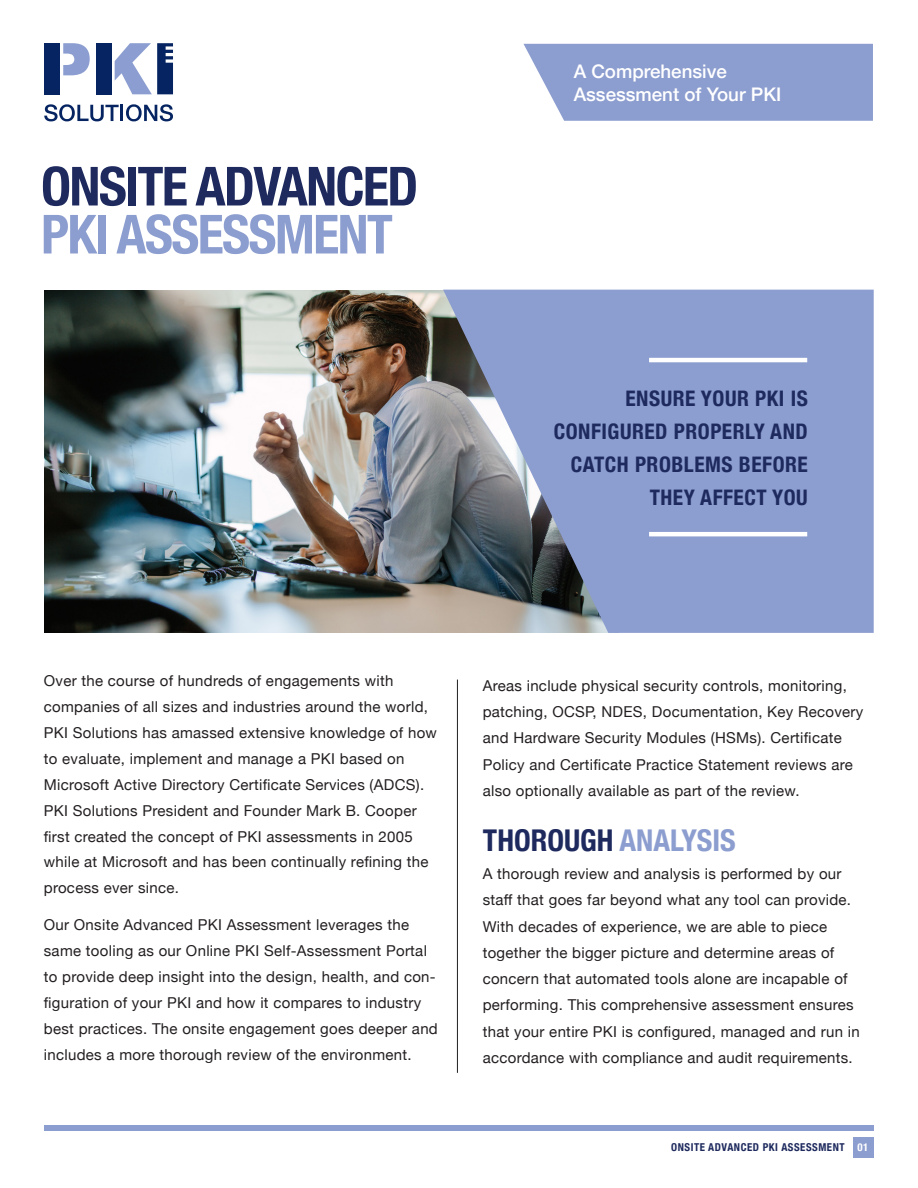
<style>
.page{position:relative;width:918px;height:1188px;background:#fff}
.page>*{position:absolute;margin:0;border:0;box-sizing:border-box;transform-origin:0 0}
.t1{font:700 condensed 54px/48px "Helvetica Neue";letter-spacing:-.03em;color:#1e2a5e}
.t2{font:700 condensed 30px "Helvetica Neue";color:#1e2a5e}
.t3{font:700 condensed 21.45px/33px "Helvetica Neue";letter-spacing:.025em;color:#1e2a5e;text-align:right}
.t4{font:500 18.75px/22.5px "Helvetica Neue";color:#fff}
.t5{font:15px/26.2px "Helvetica Neue";letter-spacing:.02em;color:#231f20}
.t6{font:700 condensed 10.8px "Helvetica Neue";letter-spacing:.05em;color:#1e2a5e}
.t7{font:700 condensed 10.8px "Helvetica Neue";color:#fff}
.s1{color:#8c9dcf}
</style>
<div class="page">
<svg style="left:524px;top:44px;width:349px;height:77px;background:#92a2d1"></svg>
<img style="left:45px;top:290px;width:398px;height:343px">
<svg style="left:443px;top:290px;width:431px;height:343px;background:#8695bd"></svg>
<hr style="left:649px;top:358px;width:158px;height:4px;background:#fff">
<hr style="left:649px;top:532px;width:158px;height:4px;background:#fff">
<div style="left:853px;top:1137px;width:20px;height:21px;background:#8c9dcf"></div>
<div style="left:44px;top:1125px;width:830px;height:5px;background:#8c9dcf"></div>
<hr style="left:457px;top:680px;width:1px;height:393px;background:#231f20">
<svg style="left:63px;top:43px;width:27px;height:32px"></svg>
<div style="left:44px;top:43px;width:16px;height:51px;background:#052461"></div>
<div style="left:96px;top:43px;width:15px;height:51px;background:#052461"></div>
<svg style="left:115px;top:43px;width:58px;height:51px"></svg>
<svg style="left:44px;top:104px;width:129px;height:17px"></svg>
<p class="t1" style="left:41px;top:159px;width:379px">ONSITE ADVANCED<br><span class="s1">PKI ASSESSMENT</span></p>
<p class="t4" style="left:574px;top:59px;width:209px">A Comprehensive<br>Assessment of Your PKI</p>
<p class="t3" style="left:554px;top:380px;width:256px">ENSURE YOUR PKI IS<br>CONFIGURED PROPERLY AND<br>CATCH PROBLEMS BEFORE<br>THEY AFFECT YOU</p>
<p class="t5" style="left:44px;top:669px;width:395px;line-height:25.8px">Over the course of hundreds of engagements with companies of all sizes and industries around the world, PKI Solutions has amassed extensive knowledge of how to evaluate, implement and manage a PKI based on Microsoft Active Directory Certificate Services (ADCS).<br>PKI Solutions President and Founder Mark B. Cooper first created the concept of PKI assessments in 2005 while at Microsoft and has been continually refining the process ever since.</p>
<p class="t5" style="left:44px;top:913px;width:396px">Our Onsite Advanced PKI Assessment leverages the same tooling as our Online PKI Self-Assessment Portal to provide deep insight into the design, health, and con&shy;figuration of your PKI and how it compares to industry best practices. The onsite engagement goes deeper and includes a more thorough review of the environment.</p>
<p class="t5" style="left:483px;top:673px;width:382px">Areas include physical security controls, monitoring, patching, OCSP, NDES, Documentation, Key Recovery and Hardware Security Modules (HSMs). Certificate Policy and Certificate Practice Statement reviews are also optionally available as part of the review.</p>
<p class="t2" style="left:483px;top:815px;width:254px">THOROUGH <span class="s1">ANALYSIS</span></p>
<p class="t5" style="left:483px;top:862px;width:379px">A thorough review and analysis is performed by our staff that goes far beyond what any tool can provide.<br>With decades of experience, we are able to piece together the bigger picture and determine areas of concern that automated tools alone are incapable of performing. This comprehensive assessment ensures that your entire PKI is configured, managed and run in accordance with compliance and audit requirements.</p>
<p class="t6" style="left:671px;top:1138px;width:175px">ONSITE ADVANCED PKI ASSESSMENT</p>
<p class="t7" style="left:858px;top:1138px;width:12px">01</p>
</div>
